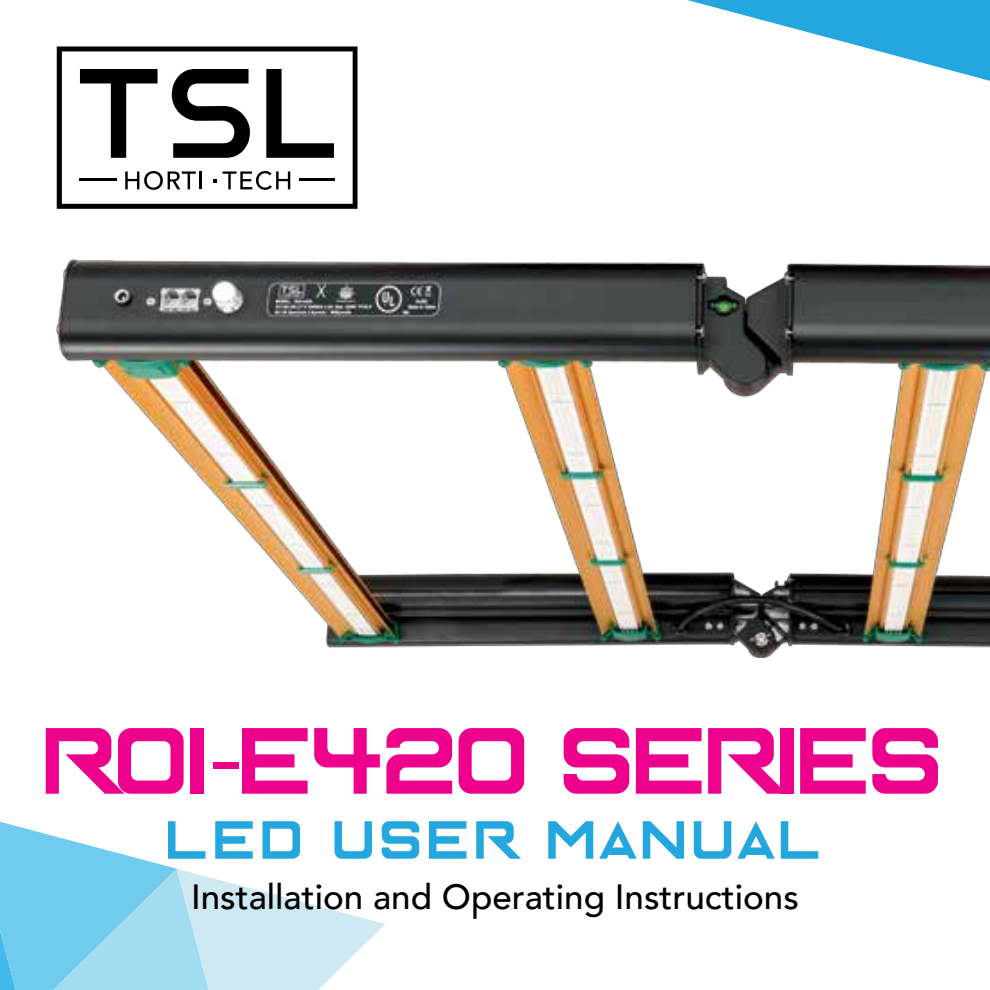
<style>
.page{position:relative;width:990px;height:990px;background:#fff}
.page>*{position:absolute;margin:0;border:0;box-sizing:border-box;transform-origin:0 0}
.t1{font:105px "Enter The Grid";color:#ec008c}
.t2{font:60px "Enter The Grid";letter-spacing:.1em;color:#24a7df}
.t3{font:500 35px "Avenir";color:#000}
.s1{font-family:"Myriad Pro"}
</style>
<div class="page">
<img style="left:57px;top:260px;width:933px;height:398px">
<svg style="left:687px;top:0;width:303px;height:81px"></svg>
<svg style="left:0;top:822px;width:385px;height:168px"></svg>
<svg style="left:57px;top:47px;width:301px;height:162px"></svg>
<h1 class="t1" style="left:46px;top:728px;width:900px">ROI<span class="s1">-</span>E420 SERIES</h1>
<h2 class="t2" style="left:168px;top:821px;width:656px">LED USER MANUAL</h2>
<p class="t3" style="left:191px;top:866px;width:609px">Installation and Operating Instructions</p>
</div>
